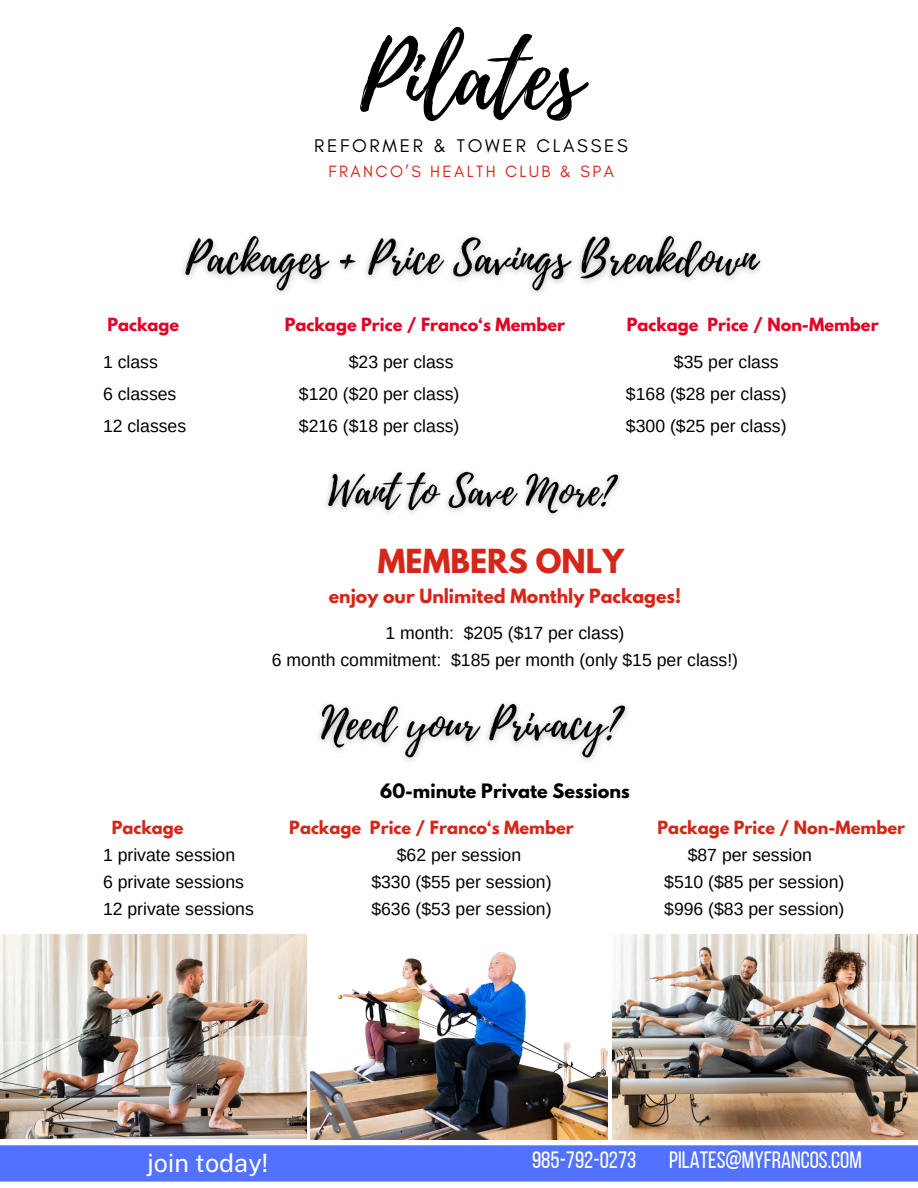
<style>
.page{position:relative;width:918px;height:1188px;background:#fff}
.page>*{position:absolute;margin:0;border:0;box-sizing:border-box;transform-origin:0 0}
.t1{font:91.5px "Playlist Script";color:#000}
.t2{font:700 29.4px "League Spartan";color:#d62619}
.t3{font:25.2px "Public Sans";color:#fff}
.t4{font:23.7px "Bebas Neue";color:#fff}
.t5{font:18.75px "Glacial Indifference";letter-spacing:.145em;color:#000}
.t6{font:17.55px "Arimo";color:#000}
.t7{font:700 17.55px "League Spartan";color:#000}
.t8{font:700 17.4px "League Spartan";color:#d62619}
.t9{font:16.65px "Glacial Indifference";letter-spacing:.145em;color:#d62619}
.t10{font:700 16.05px "League Spartan";color:#e00326}
.t11{font:700 16.05px "League Spartan";color:#d62619}
</style>
<div class="page">
<div style="left:0;top:1145px;width:918px;height:37px;background:#5271ff"></div>
<img style="left:1px;top:934px;width:306px;height:204px">
<img style="left:311px;top:952px;width:297px;height:187px">
<img style="left:612px;top:934px;width:306px;height:205px">
<img style="left:183px;top:235px;width:578px;height:59px">
<img style="left:326px;top:471px;width:295px;height:46px">
<img style="left:319px;top:703px;width:309px;height:58px">
<p class="t1" style="left:360px;top:11px;width:223px">Pilates</p>
<p class="t5" style="left:314px;top:134px;width:315px">REFORMER &amp; TOWER CLASSES</p>
<p class="t9" style="left:328px;top:161px;width:287px">FRANCO’S HEALTH CLUB &amp; SPA</p>
<h1 class="t10" style="left:107px;top:316px;width:73px">Package</h1>
<h1 class="t10" style="left:285px;top:316px;width:282px">Package Price / Franco‘s Member</h1>
<h1 class="t10" style="left:627px;top:316px;width:253px">Package Price / Non-Member</h1>
<h4 class="t6" style="left:103px;top:352px;width:56px">1 class</h4>
<h4 class="t6" style="left:349px;top:352px;width:106px">$23 per class</h4>
<h4 class="t6" style="left:674px;top:352px;width:106px">$35 per class</h4>
<p class="t6" style="left:103px;top:384px;width:75px">6 classes</p>
<p class="t6" style="left:299px;top:384px;width:162px">$120 ($20 per class)</p>
<p class="t6" style="left:626px;top:384px;width:162px">$168 ($28 per class)</p>
<p class="t6" style="left:103px;top:416px;width:85px">12 classes</p>
<p class="t6" style="left:299px;top:416px;width:162px">$216 ($18 per class)</p>
<p class="t6" style="left:626px;top:416px;width:162px">$300 ($25 per class)</p>
<p class="t2" style="left:378px;top:547px;width:248px">MEMBERS ONLY</p>
<p class="t8" style="left:329px;top:587px;width:354px">enjoy our Unlimited Monthly Packages!</p>
<h4 class="t6" style="left:385px;top:623px;width:241px">1 month: $205 ($17 per class)</h4>
<p class="t6" style="left:272px;top:650px;width:468px">6 month commitment: $185 per month (only $15 per class!)</p>
<p class="t7" style="left:380px;top:782px;width:251px">60-minute Private Sessions</p>
<h4 class="t11" style="left:112px;top:820px;width:73px">Package</h4>
<h4 class="t11" style="left:289px;top:820px;width:286px">Package Price / Franco‘s Member</h4>
<h4 class="t11" style="left:658px;top:820px;width:249px">Package Price / Non-Member</h4>
<p class="t6" style="left:103px;top:845px;width:134px">1 private session</p>
<p class="t6" style="left:397px;top:845px;width:126px">$62 per session</p>
<p class="t6" style="left:688px;top:845px;width:126px">$87 per session</p>
<p class="t6" style="left:103px;top:872px;width:143px">6 private sessions</p>
<p class="t6" style="left:371px;top:872px;width:182px">$330 ($55 per session)</p>
<p class="t6" style="left:664px;top:872px;width:182px">$510 ($85 per session)</p>
<p class="t6" style="left:103px;top:899px;width:152px">12 private sessions</p>
<p class="t6" style="left:371px;top:899px;width:182px">$636 ($53 per session)</p>
<p class="t6" style="left:664px;top:899px;width:182px">$996 ($83 per session)</p>
<p class="t3" style="left:147px;top:1148px;width:123px">join today!</p>
<h3 class="t4" style="left:532px;top:1150px;width:106px">985-792-0273</h3>
<h3 class="t4" style="left:669px;top:1150px;width:194px">PILATES@MYFRANCOS.COM</h3>
</div>
